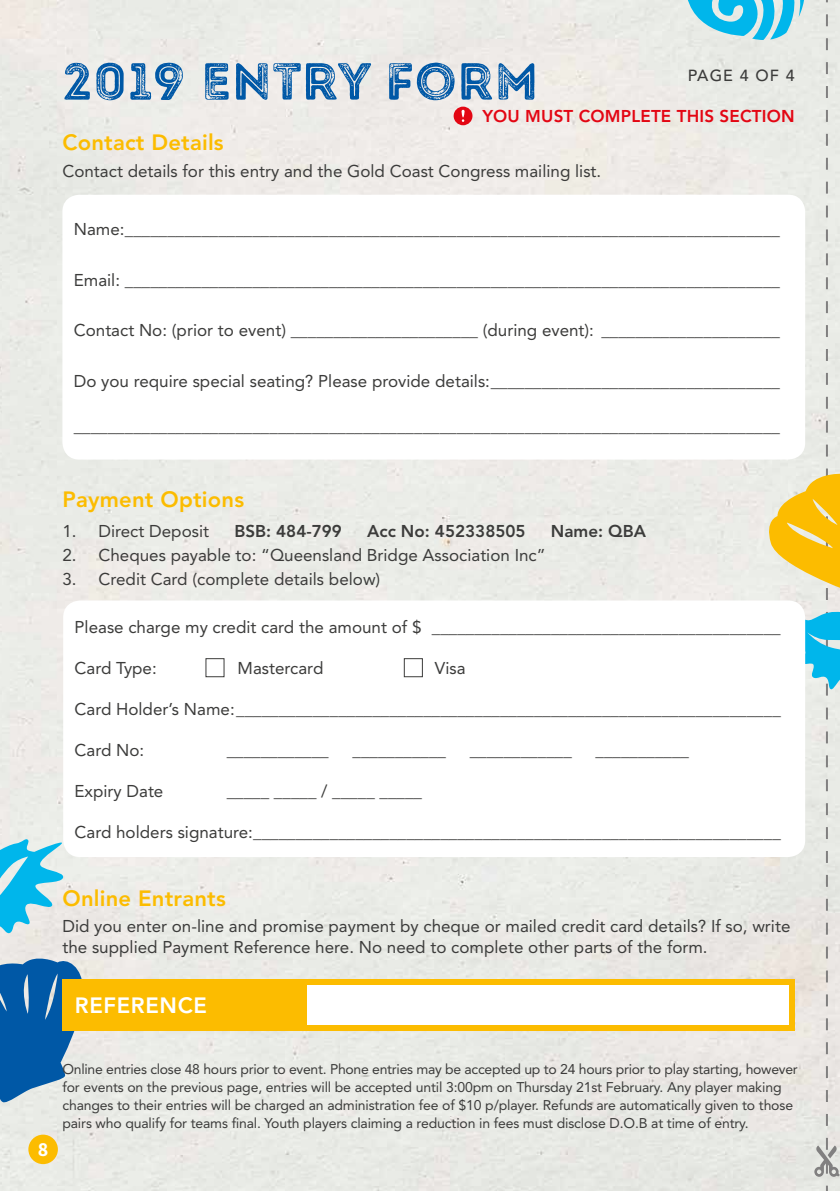
<style>
.page{position:relative;width:840px;height:1191px;background:#fff}
.page>*{position:absolute;margin:0;border:0;box-sizing:border-box;transform-origin:0 0}
.t1{font:52px "Intro Rust G Base 2 Line";letter-spacing:.02em;color:#0058a6}
.t2{font:800 22px "Avenir LT Std";letter-spacing:.01em;color:#fcbc00}
.t3{font:800 22px "Avenir LT Std";letter-spacing:.03em;color:#fff}
.t4{font:700 20px "Source Sans Pro";color:#fff}
.t5{font:17px/21px "Avenir LT Std";color:#3c3c3b}
.t6{font:800 17px "Avenir LT Std";color:#3c3c3b}
.t7{font:800 17px "Avenir LT Std";letter-spacing:.01em;color:#e30613}
.t8{font:500 16px "Avenir LT Std";letter-spacing:.07em;color:#3c3c3b}
.t9{font:14px/18px "Avenir LT Std";letter-spacing:-.01em;color:#3c3c3b}
</style>
<div class="page">
<div style="left:0;top:0;width:685px;height:1191px;background:#ebebe7"></div>
<svg style="left:0;top:952px;width:83px;height:152px;background:#4582b8"></svg>
<svg style="left:685px;top:0;width:154px;height:1191px;background:#dee3d8"></svg>
<svg style="left:0;top:837px;width:65px;height:99px;background:#7ad1e8"></svg>
<div style="left:62px;top:978px;width:732px;height:52px;background:#fcbc00"></div>
<div style="left:308px;top:984px;width:480px;height:40px;background:#fff"></div>
<div style="left:62px;top:195px;width:742px;height:264px;background:#fff;border-radius:17px"></div>
<div style="left:63px;top:600px;width:741px;height:257px;background:#fff;border-radius:17px"></div>
<div style="left:205px;top:658px;width:19px;height:19px;border:1px solid #3c3c3b"></div>
<div style="left:403px;top:658px;width:19px;height:19px;border:1px solid #3c3c3b"></div>
<svg style="left:453px;top:107px;width:19px;height:18px"></svg>
<div style="left:28px;top:1134px;width:30px;height:30px;background:#fcbc00;border-radius:50%"></div>
<h1 class="t1" style="left:62px;top:48px;width:477px">2019 ENTRY FORM</h1>
<p class="t8" style="left:687px;top:66px;width:108px">PAGE 4 OF 4</p>
<p class="t7" style="left:482px;top:106px;width:313px">YOU MUST COMPLETE THIS SECTION</p>
<p class="t2" style="left:62px;top:129px;width:163px">Contact Details</p>
<p class="t5" style="left:62px;top:160px;width:540px">Contact details for this entry and the Gold Coast Congress mailing list.</p>
<p class="t5" style="left:74px;top:219px;width:707px">Name:_____________________________________________________________________________</p>
<p class="t5" style="left:74px;top:269px;width:707px">Email: _____________________________________________________________________________</p>
<p class="t5" style="left:74px;top:320px;width:707px">Contact No: (prior to event) ______________________ (during event): _____________________</p>
<p class="t5" style="left:74px;top:371px;width:707px">Do you require special seating? Please provide details:__________________________________</p>
<p class="t5" style="left:74px;top:416px;width:707px">___________________________________________________________________________________</p>
<p class="t2" style="left:62px;top:486px;width:183px">Payment Options</p>
<p class="t5" style="left:62px;top:520px;width:148px">1. Direct Deposit</p>
<p class="t6" style="left:234px;top:521px;width:109px">BSB: 484-799</p>
<p class="t6" style="left:367px;top:521px;width:160px">Acc No: 452338505</p>
<p class="t6" style="left:550px;top:521px;width:97px">Name: QBA</p>
<p class="t5" style="left:62px;top:544px;width:484px">2. Cheques payable to: “Queensland Bridge Association Inc”</p>
<p class="t5" style="left:62px;top:568px;width:319px">3. Credit Card (complete details below)</p>
<p class="t5" style="left:74px;top:616px;width:707px">Please charge my credit card the amount of $ _________________________________________</p>
<p class="t5" style="left:74px;top:657px;width:84px">Card Type:</p>
<p class="t5" style="left:237px;top:657px;width:87px">Mastercard</p>
<p class="t5" style="left:434px;top:657px;width:32px">Visa</p>
<p class="t5" style="left:74px;top:698px;width:707px">Card Holder’s Name:________________________________________________________________</p>
<p class="t5" style="left:74px;top:739px;width:71px">Card No:</p>
<p class="t5" style="left:226px;top:739px;width:103px">____________</p>
<p class="t5" style="left:352px;top:739px;width:95px">___________</p>
<p class="t5" style="left:469px;top:739px;width:103px">____________</p>
<p class="t5" style="left:595px;top:739px;width:95px">___________</p>
<p class="t5" style="left:74px;top:780px;width:90px">Expiry Date</p>
<p class="t5" style="left:226px;top:780px;width:197px">_____ _____ / _____ _____</p>
<p class="t5" style="left:74px;top:821px;width:707px">Card holders signature:______________________________________________________________</p>
<p class="t2" style="left:62px;top:885px;width:165px">Online Entrants</p>
<p class="t5" style="left:62px;top:916px;width:729px">Did you enter on-line and promise payment by cheque or mailed credit card details? If so, write the supplied Payment Reference here. No need to complete other parts of the form.</p>
<p class="t3" style="left:75px;top:992px;width:133px">REFERENCE</p>
<p class="t4" style="left:38px;top:1136px;width:12px">8</p>
<p class="t9" style="left:62px;top:1060px;width:736px">Online entries close 48 hours prior to event. Phone entries may be accepted up to 24 hours prior to play starting, however for events on the previous page, entries will be accepted until 3:00pm on Thursday 21st February. Any player making changes to their entries will be charged an administration fee of $10 p/player. Refunds are automatically given to those pairs who qualify for teams final. Youth players claiming a reduction in fees must disclose D.O.B at time of entry.</p>
</div>
